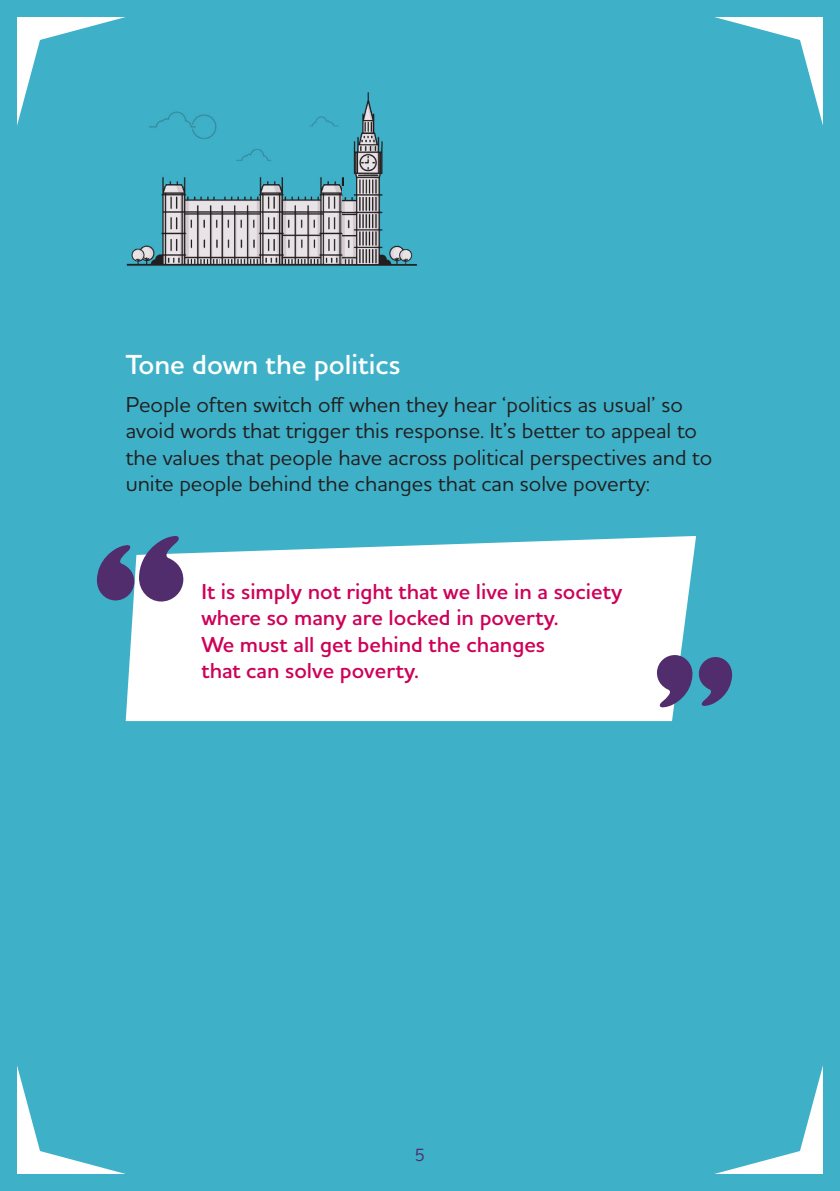
<style>
.page{position:relative;width:840px;height:1191px;background:#fff}
.page>*{position:absolute;margin:0;border:0;box-sizing:border-box;transform-origin:0 0}
.t1{font:600 28px "Houschka Alt Pro";color:#fff}
.t2{font:500 22px/26.4px "Houschka Pro";color:#231f20}
.t3{font:600 22px/26.4px "Houschka Alt Pro";color:#ce0058}
.t4{font:500 18px "Houschka Pro";color:#512d6d}
</style>
<div class="page">
<div style="left:0;top:0;width:839px;height:1191px;background:#3eb1c8"></div>
<div style="left:126px;top:536px;width:569px;height:185px;background:#fff"></div>
<svg style="left:656px;top:654px;width:76px;height:54px"></svg>
<svg style="left:97px;top:536px;width:86px;height:66px"></svg>
<img style="left:126px;top:92px;width:291px;height:174px">
<svg style="left:17px;top:1066px;width:109px;height:108px"></svg>
<svg style="left:714px;top:1069px;width:108px;height:105px"></svg>
<svg style="left:714px;top:17px;width:108px;height:105px"></svg>
<svg style="left:17px;top:17px;width:109px;height:108px"></svg>
<p class="t1" style="left:126px;top:347px;width:276px">Tone down the politics</p>
<p class="t2" style="left:126px;top:391px;width:587px">People often switch off when they hear ‘politics as usual’ so avoid words that trigger this response. It’s better to appeal to the values that people have across political perspectives and to unite people behind the changes that can solve poverty:</p>
<p class="t3" style="left:201px;top:578px;width:422px">It is simply not right that we live in a society where so many are locked in poverty.</p>
<p class="t3" style="left:201px;top:631px;width:345px">We must all get behind the changes</p>
<p class="t3" style="left:201px;top:657px;width:219px">that can solve poverty.</p>
<p class="t4" style="left:414px;top:1143px;width:12px">5</p>
</div>
